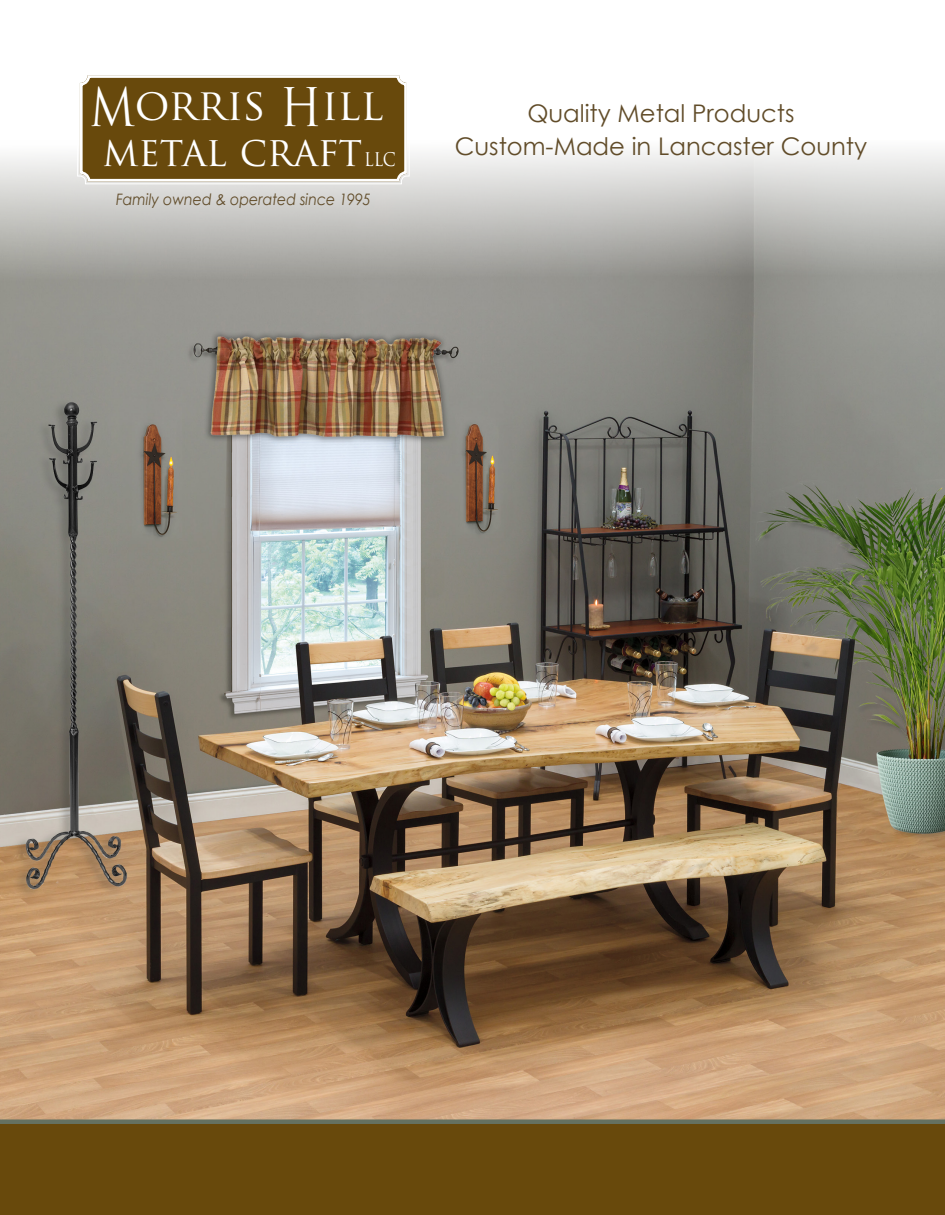
<style>
.page{position:relative;width:945px;height:1215px;background:#fff}
.page>*{position:absolute;margin:0;border:0;box-sizing:border-box;transform-origin:0 0}
.t1{font:43.2px "Trajan Pro";color:#fff}
.t2{font:40.5px "Trajan Pro";color:#fff;scale:.96 1}
.t3{font:24.3px "Century Gothic";color:#614c29}
.t4{font:italic 15.75px "Century Gothic";color:#614c29;scale:.9 1}
.s1{font-size:51.9px}
.s2{font-size:18.3px}
</style>
<div class="page">
<img style="left:0;top:149px;width:945px;height:970px">
<div style="left:77px;top:79px;width:333px;height:106px;background:#68490c"></div>
<div style="left:80px;top:75px;width:327px;height:107px;border:3px solid #fff;border-radius:8px"></div>
<div style="left:0;top:1119px;width:945px;height:96px;background:#68490c"></div>
<p class="t1" style="left:89px;top:77px;width:296px"><span class="s1">M</span>orris <span class="s1">H</span>ill</p>
<p class="t2" style="left:103px;top:126px;width:307px">metal craft<span class="s2">LLC</span></p>
<p class="t4" style="left:116px;top:188px;width:285px">Family owned &amp; operated since 1995</p>
<p class="t3" style="left:527px;top:97px;width:269px">Quality Metal Products</p>
<p class="t3" style="left:455px;top:129px;width:414px">Custom-Made in Lancaster County</p>
</div>
